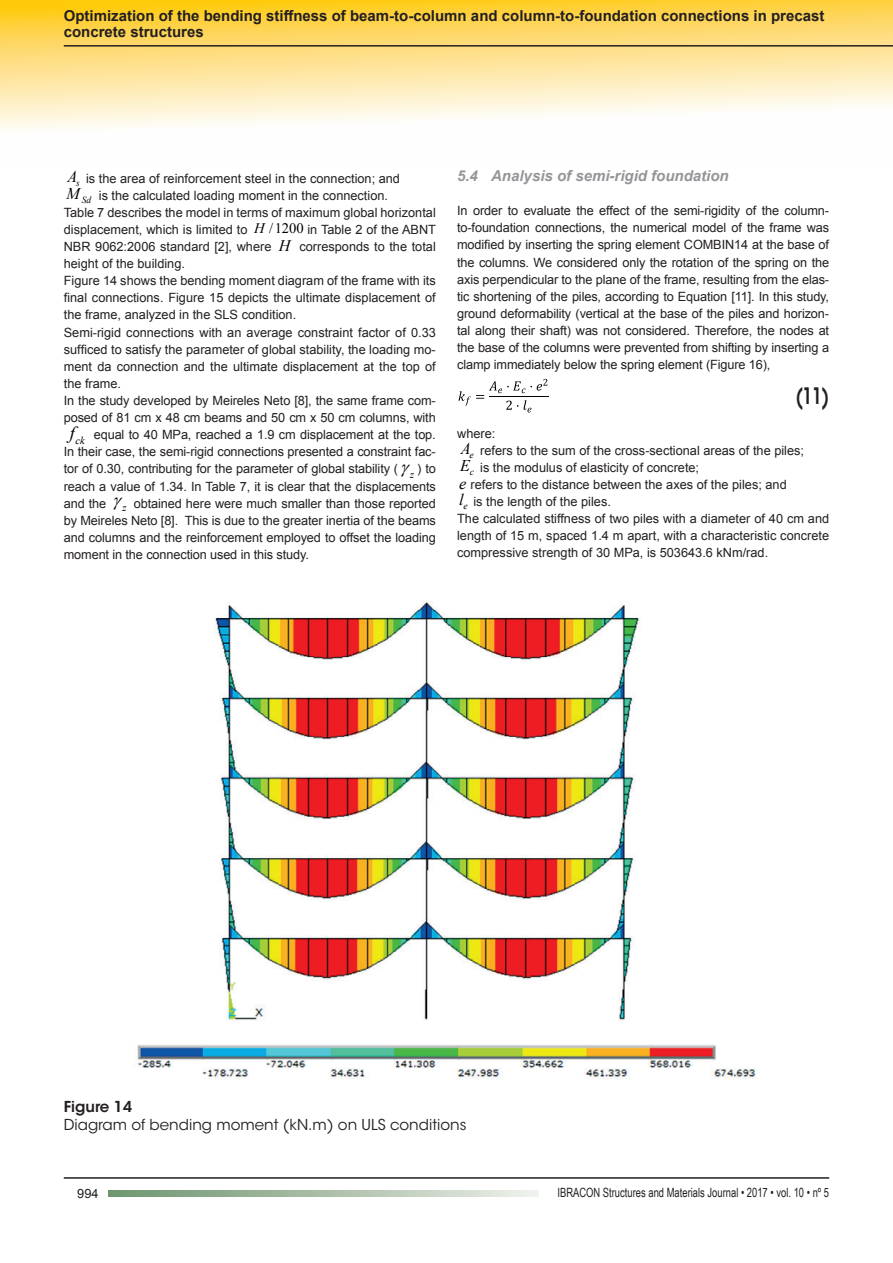
<style>
.page{position:relative;width:893px;height:1263px;background:#fff}
.page>*{position:absolute;margin:0;border:0;box-sizing:border-box;transform-origin:0 0}
.t1{font:600 22.5px "ITC Avant Garde Std";color:#231f20;scale:.7 1}
.t2{font:700 15px/16.5px "Arial";color:#231f20}
.t3{font:15px "ITC Avant Garde Std";color:#231f20}
.t4{font:italic 700 15px "Arial";color:#939598}
.t5{font:600 15px "ITC Avant Garde Std";color:#231f20}
.t6{font:12.75px/17.1px "Arial";color:#231f20;text-align:justify}
.t7{font:12.75px "Arial Narrow";color:#231f20;scale:.9 1}
.t8{font:italic 10.65px "Times New Roman";color:#000001}
.s1{font-family:"Times New Roman";font-style:italic;font-size:16.35px;color:#000001}
.s2{font-family:"Times New Roman";font-style:italic;font-size:14.55px;color:#000001}
.s3{font-family:"Times New Roman";font-size:14.55px;color:#000001}
.s4{font-family:"Times New Roman";font-style:italic;font-size:16.05px;color:#000001}
.s5{font-family:"Times New Roman";font-style:italic;font-size:16.2px;color:#000001}
</style>
<div class="page">
<svg style="left:0;top:0;width:893px;height:130px;background:#fee498"></svg>
<hr style="left:64px;top:1177px;width:765px;height:2px;background:#231f20">
<hr style="left:64px;top:45px;width:829px;height:2px;background:#231f20">
<svg style="left:108px;top:1190px;width:431px;height:6px;background:#acc0aa"></svg>
<img style="left:137px;top:601px;width:619px;height:478px">
<svg style="left:458px;top:379px;width:89px;height:33px"></svg>
<hr style="left:489px;top:396px;width:60px;height:1px;background:#000001">
<p class="t2" style="left:64px;top:7px;width:762px">Optimization of the bending stiffness of beam-to-column and column-to-foundation connections in precast concrete structures</p>
<p class="t6" style="left:64px;top:170px;width:374px;text-align:left"><span class="s1">A</span><sub>s</sub> is the area of reinforcement steel in the connection; and<br><span class="s1">M</span><sub>Sd</sub> is the calculated loading moment in the connection.<br>Table 7 describes the model in terms of maximum global horizontal displacement, which is limited to <span class="s2">H</span> <span class="s3">/1200</span> in Table 2 of the ABNT NBR 9062:2006 standard [2], where <span class="s4">H</span> corresponds to the total height of the building.<br>Figure 14 shows the bending moment diagram of the frame with its final connections. Figure 15 depicts the ultimate displacement of the frame, analyzed in the SLS condition.<br>Semi-rigid connections with an average constraint factor of 0.33 sufficed to satisfy the parameter of global stability, the loading mo&shy;ment da connection and the ultimate displacement at the top of the frame.<br>In the study developed by Meireles Neto [8], the same frame com&shy;posed of 81 cm x 48 cm beams and 50 cm x 50 cm columns, with</p>
<p class="t8" style="left:70px;top:433px;width:17px">c k<sup>f</sup></p>
<p class="t6" style="left:64px;top:426px;width:374px;text-indent:30px">equal to 40 MPa, reached a 1.9 cm displacement at the top.<br>In their case, the semi-rigid connections presented a constraint fac&shy;tor of 0.30, contributing for the parameter of global stability ( <sub>z</sub> ) to reach a value of 1.34. In Table 7, it is clear that the displacements and the</p>
<p class="t6" style="left:64px;top:495px;width:374px;text-indent:59px"><sub>z</sub> obtained here were much smaller than those reported by Meireles Neto [8]. This is due to the greater inertia of the beams and columns and the reinforcement employed to offset the loading moment in the connection used in this study.</p>
<p class="t4" style="left:457px;top:166px;width:273px">5.4 Analysis of semi-rigid foundation</p>
<p class="t6" style="left:457px;top:202px;width:374px">In order to evaluate the effect of the semi-rigidity of the column&shy;to-foundation connections, the numerical model of the frame was modified by inserting the spring element COMBIN14 at the base of the columns. We considered only the rotation of the spring on the axis perpendicular to the plane of the frame, resulting from the elas&shy;tic shortening of the piles, according to Equation [11]. In this study, ground deformability (vertical at the base of the piles and horizon&shy;tal along their shaft) was not considered. Therefore, the nodes at the base of the columns were prevented from shifting by inserting a clamp immediately below the spring element (Figure 16),</p>
<h1 class="t1" style="left:796px;top:381px;width:49px">(11)</h1>
<p class="t6" style="left:457px;top:425px;width:374px;text-align:left">where:<br><span class="s1">A</span><sub>e</sub> refers to the sum of the cross-sectional areas of the piles;<br><span class="s1">E</span><sub>c</sub> is the modulus of elasticity of concrete;<br><span class="s5">e</span> refers to the distance between the axes of the piles; and<br><sub>e</sub><span class="s1">l</span> is the length of the piles.<br>The calculated stiffness of two piles with a diameter of 40 cm and length of 15 m, spaced 1.4 m apart, with a characteristic concrete compressive strength of 30 MPa, is 503643.6 kNm/rad.</p>
<p class="t5" style="left:64px;top:1097px;width:70px">Figure 14</p>
<p class="t3" style="left:64px;top:1116px;width:404px">Diagram of bending moment (kN.m) on ULS conditions</p>
<p class="t6" style="left:77px;top:1185px;width:23px">994</p>
<p class="t7" style="left:557px;top:1183px;width:303px">IBRACON Structures and Materials Journal • 2017 • vol. 10 • nº 5</p>
</div>
